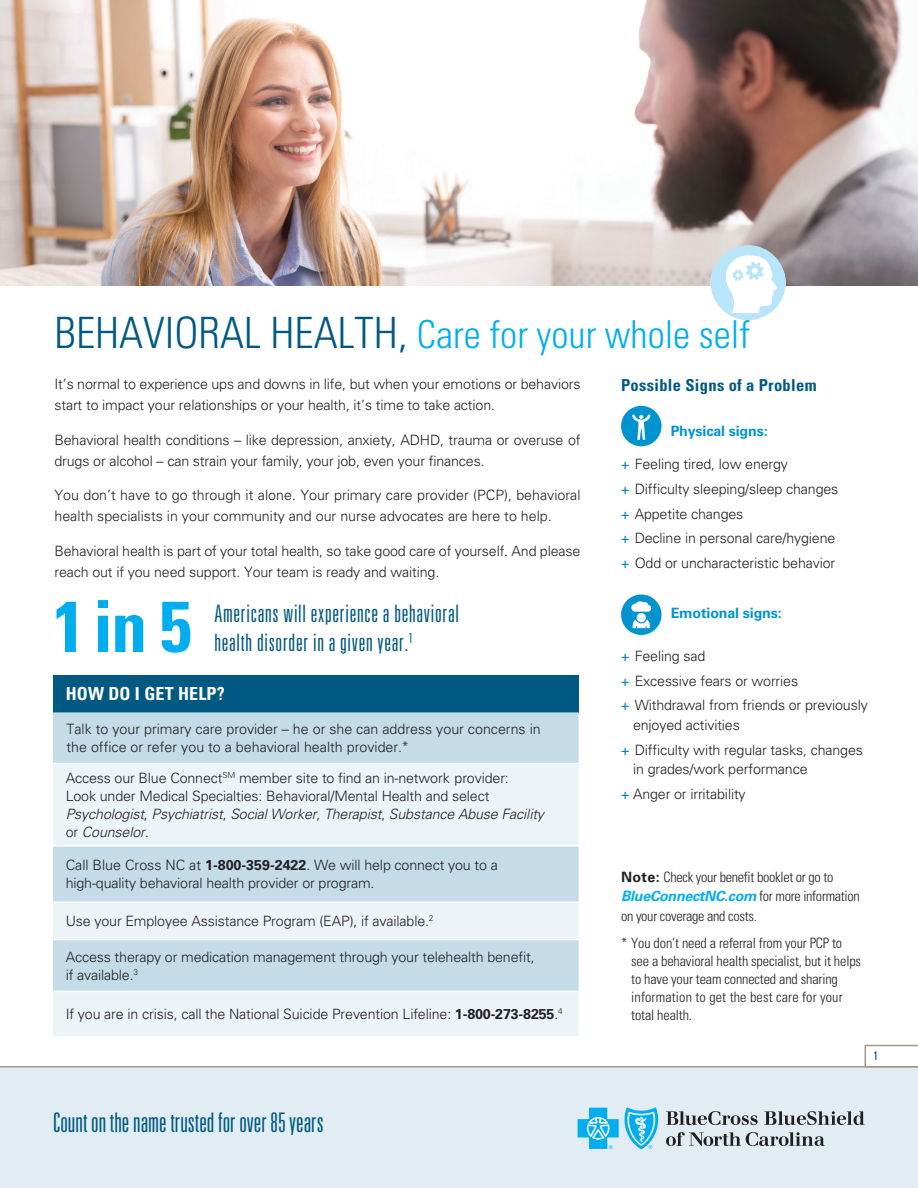
<style>
.page{position:relative;width:918px;height:1188px;background:#fff}
.page>*{position:absolute;margin:0;border:0;box-sizing:border-box;transform-origin:0 0}
.Call_Out_Quote{font:700 condensed 72px "Univers LT Std";color:#00aeef}
.Headline_1__all_uppe{font:300 condensed 38.4px "Univers LT Std";color:#00aeef}
.Brand_Positioning_St{font:300 ultra-condensed 27px "Univers LT Std";color:#005983}
.Call_Out_Quote-2{font:300 ultra-condensed 24px/28.5px "Univers LT Std";letter-spacing:.03em;color:#005983}
.t1{font:700 condensed 18px "Univers LT Std";letter-spacing:.01em;color:#fff}
.Body_Paragraph{font:700 condensed 16.5px "Univers LT Std";letter-spacing:.02em;color:#005983}
.Body_Paragraph-2{font:300 14.25px/18px "Univers LT Std";letter-spacing:-.01em;color:#231f20}
.Benefits_Body_Copy{font:300 14.25px/21px "Univers LT Std";letter-spacing:-.01em;color:#231f20}
.Body_Paragraph-3{font:300 condensed 14.25px/18px "Univers LT Std";letter-spacing:-.01em;color:#231f20}
.Table_Content{font:300 14.25px/18px "Univers LT Std";letter-spacing:-.01em;color:#231f20}
.Benefits_Body_Copy-2{font:700 14.25px "Univers LT Std";letter-spacing:-.01em;color:#0093d0}
.Body_Paragraph-4{font:700 14.25px "Univers LT Std";letter-spacing:-.01em;color:#0093d0}
.Page{font:ultra-condensed 12px "Univers LT Std";color:#005983}
.s1{font-size:43.2px;color:#005983}
.s2{font-weight:400;color:#0083bf}
.s3{font-stretch:condensed}
.s4{font-style:italic}
.s5{font-weight:700}
.s6{font-weight:700;font-stretch:normal}
.s7{font-weight:700;font-style:italic;font-stretch:normal;color:#00aeef}
</style>
<div class="page">
<img style="left:0;top:0;width:918px;height:285px">
<div style="left:0;top:1067px;width:918px;height:121px;background:#e1edf3"></div>
<hr style="left:0;top:1066px;width:918px;height:1px;background:#a49586">
<svg style="left:666px;top:1111px;width:92px;height:14px"></svg>
<svg style="left:764px;top:1111px;width:101px;height:14px"></svg>
<svg style="left:666px;top:1132px;width:159px;height:14px"></svg>
<svg style="left:578px;top:1107px;width:81px;height:42px"></svg>
<svg style="left:864px;top:1044px;width:54px;height:24px"></svg>
<svg style="left:711px;top:245px;width:75px;height:75px"></svg>
<div style="left:621px;top:406px;width:41px;height:40px;background:#0093d0;border-radius:50%"></div>
<svg style="left:632px;top:414px;width:19px;height:26px"></svg>
<div style="left:53px;top:675px;width:526px;height:37px;background:#005983"></div>
<div style="left:53px;top:712px;width:526px;height:51px;background:#c3dce8"></div>
<svg style="left:53px;top:764px;width:526px;height:272px;background:#dceaf1"></svg>
<hr style="left:53px;top:845px;width:526px;height:2px;background:#fff">
<hr style="left:53px;top:902px;width:526px;height:1px;background:#fff">
<hr style="left:53px;top:939px;width:526px;height:1px;background:#fff">
<hr style="left:53px;top:991px;width:526px;height:1px;background:#fff">
<div style="left:621px;top:594px;width:41px;height:41px;background:#0093d0;border-radius:50%"></div>
<svg style="left:632px;top:620px;width:18px;height:8px"></svg>
<div style="left:637px;top:613px;width:9px;height:9px;background:#fff;border-radius:50%"></div>
<svg style="left:631px;top:601px;width:20px;height:11px"></svg>
<h1 class="Headline_1__all_uppe" style="left:54px;top:311px;width:697px"><span class="s1">BEHAVIORAL HEALTH,</span> Care for your whole self</h1>
<p class="Body_Paragraph" style="left:621px;top:375px;width:197px">Possible Signs of a Problem</p>
<p class="Body_Paragraph-4" style="left:671px;top:422px;width:98px">Physical signs:</p>
<p class="Body_Paragraph-2" style="left:621px;top:455px;width:169px"><span class="s2">+</span> Feeling tired, low energy</p>
<p class="Body_Paragraph-2" style="left:621px;top:480px;width:219px"><span class="s2">+</span> Difficulty sleeping/sleep changes</p>
<p class="Body_Paragraph-2" style="left:621px;top:504px;width:124px"><span class="s2">+</span> Appetite changes</p>
<p class="Body_Paragraph-2" style="left:621px;top:529px;width:216px"><span class="s2">+</span> Decline in personal care/hygiene</p>
<p class="Body_Paragraph-2" style="left:621px;top:554px;width:216px"><span class="s2">+</span> Odd or uncharacteristic behavior</p>
<p class="Benefits_Body_Copy-2" style="left:671px;top:605px;width:113px">Emotional signs:</p>
<p class="Body_Paragraph-2" style="left:621px;top:647px;width:86px"><span class="s2">+</span> Feeling sad</p>
<p class="Body_Paragraph-2" style="left:621px;top:672px;width:179px"><span class="s2">+</span> Excessive fears or worries</p>
<p class="Body_Paragraph-2" style="left:633px;top:696px;width:236px;line-height:19.5px;text-indent:-12px"><span class="s2">+</span> Withdrawal from friends or previously enjoyed activities</p>
<p class="Body_Paragraph-2" style="left:633px;top:740px;width:231px;line-height:19.5px;text-indent:-12px"><span class="s2">+</span> Difficulty with regular tasks, changes in grades/work performance</p>
<p class="Body_Paragraph-2" style="left:621px;top:785px;width:126px"><span class="s2">+</span> Anger or irritability</p>
<p class="Benefits_Body_Copy" style="left:54px;top:374px;width:528px">It’s normal to experience ups and downs in life, but when your emotions or behaviors start to impact your relationships or your health, it’s time to take action.</p>
<p class="Benefits_Body_Copy" style="left:54px;top:429px;width:528px">Behavioral health conditions – like depression, anxiety, ADHD, trauma or overuse of drugs or alcohol – can strain your family, your job, even your finances.</p>
<p class="Benefits_Body_Copy" style="left:54px;top:485px;width:528px">You don’t have to go through it alone. Your primary care provider (PCP), behavioral health specialists in your community and our nurse advocates are here to help.</p>
<p class="Benefits_Body_Copy" style="left:54px;top:540px;width:527px">Behavioral health is part of your total health, so take good care of yourself. And please reach out if you need support. Your team is ready and waiting.</p>
<p class="Call_Out_Quote" style="left:53px;top:582px;width:140px">1 in 5</p>
<p class="Call_Out_Quote-2" style="left:214px;top:599px;width:246px">Americans will experience a behavioral health disorder in a given year.<sup>1</sup></p>
<p class="t1" style="left:66px;top:683px;width:161px">HOW DO I GET HELP?</p>
<p class="Body_Paragraph-2" style="left:66px;top:720px;width:476px">Talk to your primary care provider – he or she can address your concerns in the office or refer you to a behavioral health provider.<span class="s3">*</span></p>
<p class="Body_Paragraph-2" style="left:66px;top:769px;width:480px">Access our Blue Connect<sup>SM</sup> member site to find an in-network provider:<br>Look under Medical Specialties: Behavioral/Mental Health and select <span class="s4">Psychologist</span>, <span class="s4">Psychiatrist</span>, <span class="s4">Social Worker</span>, <span class="s4">Therapist</span>, <span class="s4">Substance Abuse Facility </span>or <span class="s4">Counselor.</span></p>
<p class="Table_Content" style="left:66px;top:856px;width:434px">Call Blue Cross NC at <span class="s5">1-800-359-2422</span>. We will help connect you to a high-quality behavioral health provider or program.</p>
<p class="Body_Paragraph-2" style="left:66px;top:912px;width:369px">Use your Employee Assistance Program (EAP), if available.<sup>2</sup></p>
<p class="Body_Paragraph-2" style="left:66px;top:948px;width:470px">Access therapy or medication management through your telehealth benefit, if available.<sup>3</sup></p>
<p class="Body_Paragraph-2" style="left:66px;top:1005px;width:499px">If you are in crisis, call the National Suicide Prevention Lifeline: <span class="s5">1-800-273-8255</span>.<sup>4</sup></p>
<p class="Body_Paragraph-3" style="left:621px;top:867px;width:240px;line-height:19.5px"><span class="s6">Note:</span> Check your benefit booklet or go to<br><span class="s7">BlueConnectNC.com</span> for more information on your coverage and costs.</p>
<p class="Body_Paragraph-3" style="left:631px;top:934px;width:231px;text-indent:-10px">* You don’t need a referral from your PCP to see a behavioral health specialist, but it helps to have your team connected and sharing information to get the best care for your total health.</p>
<h4 class="Brand_Positioning_St" style="left:53px;top:1109px;width:272px">Count on the name trusted for over 85 years</h4>
<p class="Page" style="left:873px;top:1049px;width:6px">1</p>
</div>
